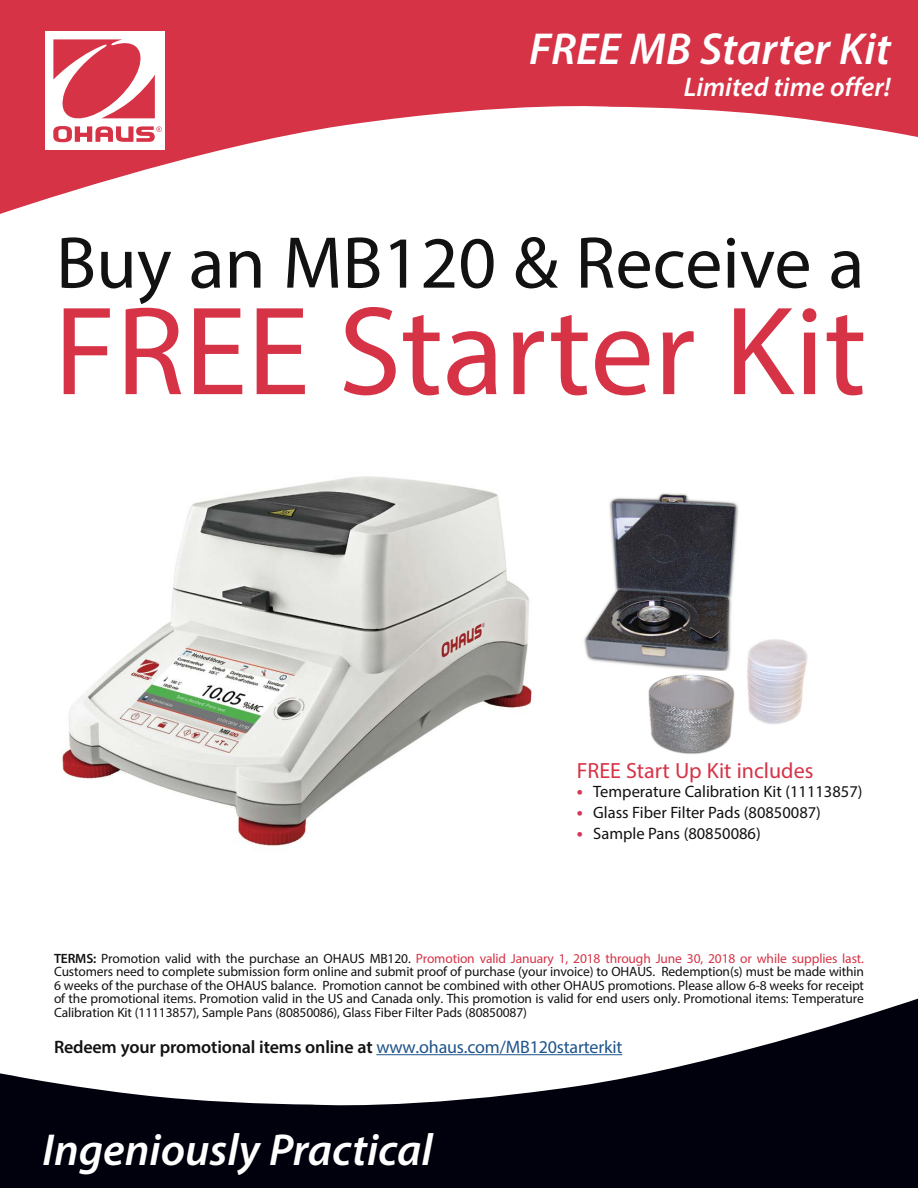
<style>
.page{position:relative;width:918px;height:1188px;background:#fff}
.page>*{position:absolute;margin:0;border:0;box-sizing:border-box;transform-origin:0 0}
.t1{font:127.2px "Myriad Pro";color:#d63347}
.t2{font:73.95px "Myriad Pro";color:#121212}
.t3{font:italic 600 45px "Myriad Pro";color:#fff}
.t4{font:italic 600 27px "Myriad Pro";color:#fff}
.t5{font:22.05px "Myriad Pro";color:#d63347}
.t6{font:600 18px "Myriad Pro";letter-spacing:-.01em;color:#121212}
.t7{font:16.5px "Myriad Pro";color:#121212}
.t8{font:13.5px/13.5px "Myriad Pro";letter-spacing:-.01em;color:#121212;text-align:justify}
.s1{font-weight:700;font-size:18px;color:#d7375a}
.s2{font-weight:600}
.s3{color:#d63347}
.s4{font-weight:400;color:#1f548a}
</style>
<div class="page">
<img style="left:62px;top:476px;width:470px;height:370px">
<svg style="left:0;top:0;width:918px;height:214px;fill:#d63347"></svg>
<div style="left:45px;top:31px;width:120px;height:119px;background:#fff"></div>
<svg style="left:53px;top:39px;width:109px;height:103px"></svg>
<svg style="left:0;top:998px;width:918px;height:190px;fill:#00010c"></svg>
<hr style="left:376px;top:1054px;width:246px;height:1px;background:#1f548a">
<img style="left:584px;top:493px;width:155px;height:178px">
<img style="left:747px;top:639px;width:61px;height:85px">
<img style="left:648px;top:674px;width:87px;height:80px">
<h3 class="t3" style="left:529px;top:20px;width:363px">FREE MB Starter Kit</h3>
<h3 class="t4" style="left:684px;top:70px;width:208px">Limited time offer!</h3>
<h2 class="t2" style="left:56px;top:217px;width:810px">Buy an MB120 &amp; Receive a</h2>
<h1 class="t1" style="left:54px;top:273px;width:814px">FREE Starter Kit</h1>
<h3 class="t5" style="left:577px;top:757px;width:238px">FREE Start Up Kit includes</h3>
<p class="t7" style="left:577px;top:781px;width:287px"><span class="s1">•</span> Temperature Calibration Kit (11113857)</p>
<p class="t7" style="left:577px;top:802px;width:246px"><span class="s1">•</span> Glass Fiber Filter Pads (80850087)</p>
<p class="t7" style="left:577px;top:823px;width:186px"><span class="s1">•</span> Sample Pans (80850086)</p>
<p class="t8" style="left:54px;top:951px;width:812px"><span class="s2">TERMS:</span> Promotion valid with the purchase an OHAUS MB120. <span class="s3">Promotion valid January 1, 2018 through June 30, 2018 or while supplies last.<br></span>Customers need to complete submission form online and submit proof of purchase (your invoice) to OHAUS. Redemption(s) must be made within 6 weeks of the purchase of the OHAUS balance. Promotion cannot be combined with other OHAUS promotions. Please allow 6-8 weeks for receipt of the promotional items. Promotion valid in the US and Canada only. This promotion is valid for end users only. Promotional items: Temperature Calibration Kit (11113857), Sample Pans (80850086), Glass Fiber Filter Pads (80850087)</p>
<h3 class="t6" style="left:54px;top:1035px;width:570px">Redeem your promotional items online at <span class="s4">www.ohaus.com/MB120starterkit</span></h3>
<h3 class="t3" style="left:42px;top:1121px;width:392px">Ingeniously Practical</h3>
</div>
